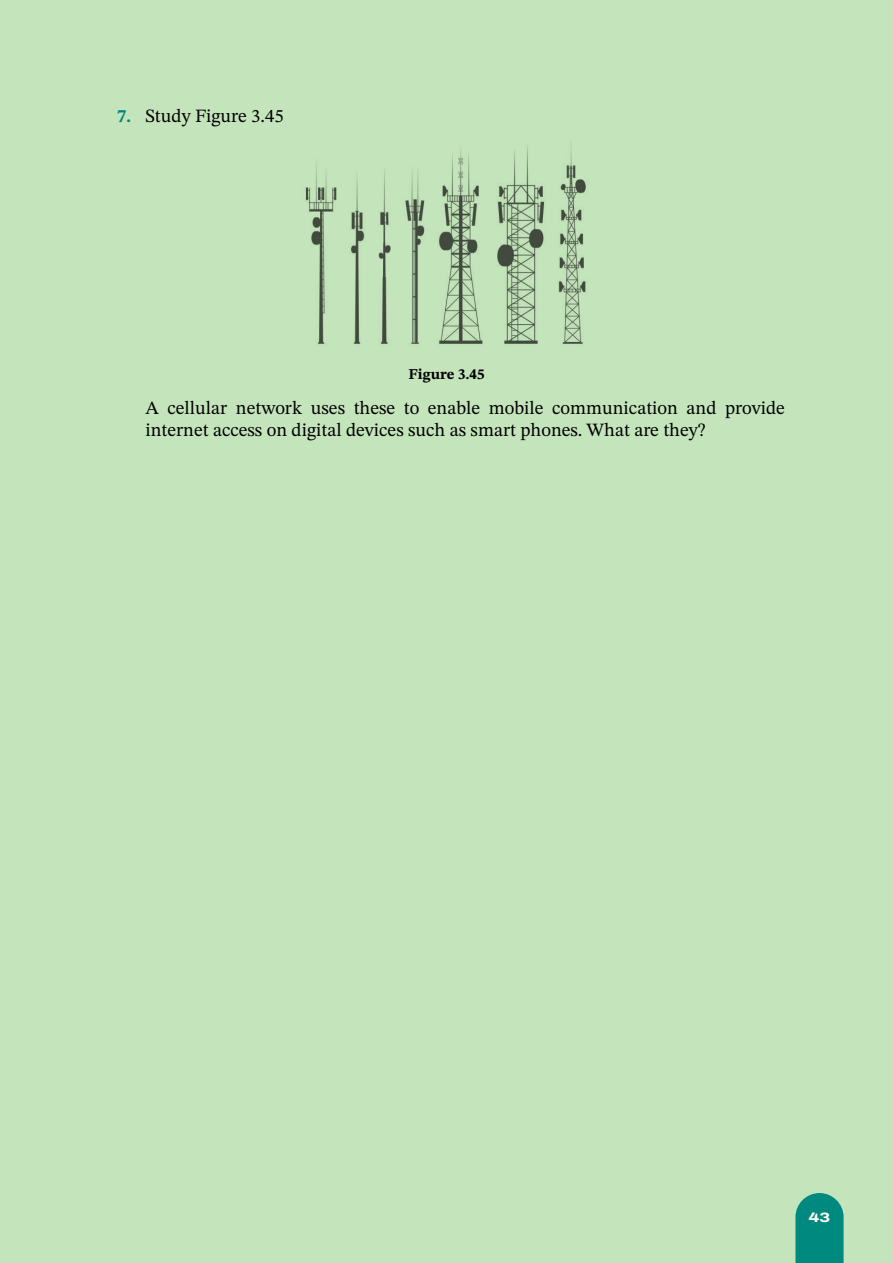
<style>
.page{position:relative;width:893px;height:1263px;background:#c4e4bb}
.page>*{position:absolute;margin:0;border:0;box-sizing:border-box;transform-origin:0 0}
.t1{font:18.75px/22.5px "STIX Two Text";color:#000}
.t2{font:700 15px "STIX Two Text";color:#000}
.t3{font:800 13.5px "Archivo Expanded";color:#fff}
.s1{font-weight:700;color:#00897e}
</style>
<div class="page">
<svg style="left:795px;top:1193px;width:49px;height:70px;background:#129183"></svg>
<img style="left:305px;top:146px;width:281px;height:198px">
<p class="t1" style="left:117px;top:105px;width:168px"><span class="s1">7.</span> Study Figure 3.45</p>
<p class="t2" style="left:409px;top:363px;width:77px">Figure 3.45</p>
<p class="t1" style="left:146px;top:396px;width:641px">A cellular network uses these to enable mobile communication and provide internet access on digital devices such as smart phones. What are they?</p>
<p class="t3" style="left:809px;top:1207px;width:23px">43</p>
</div>
